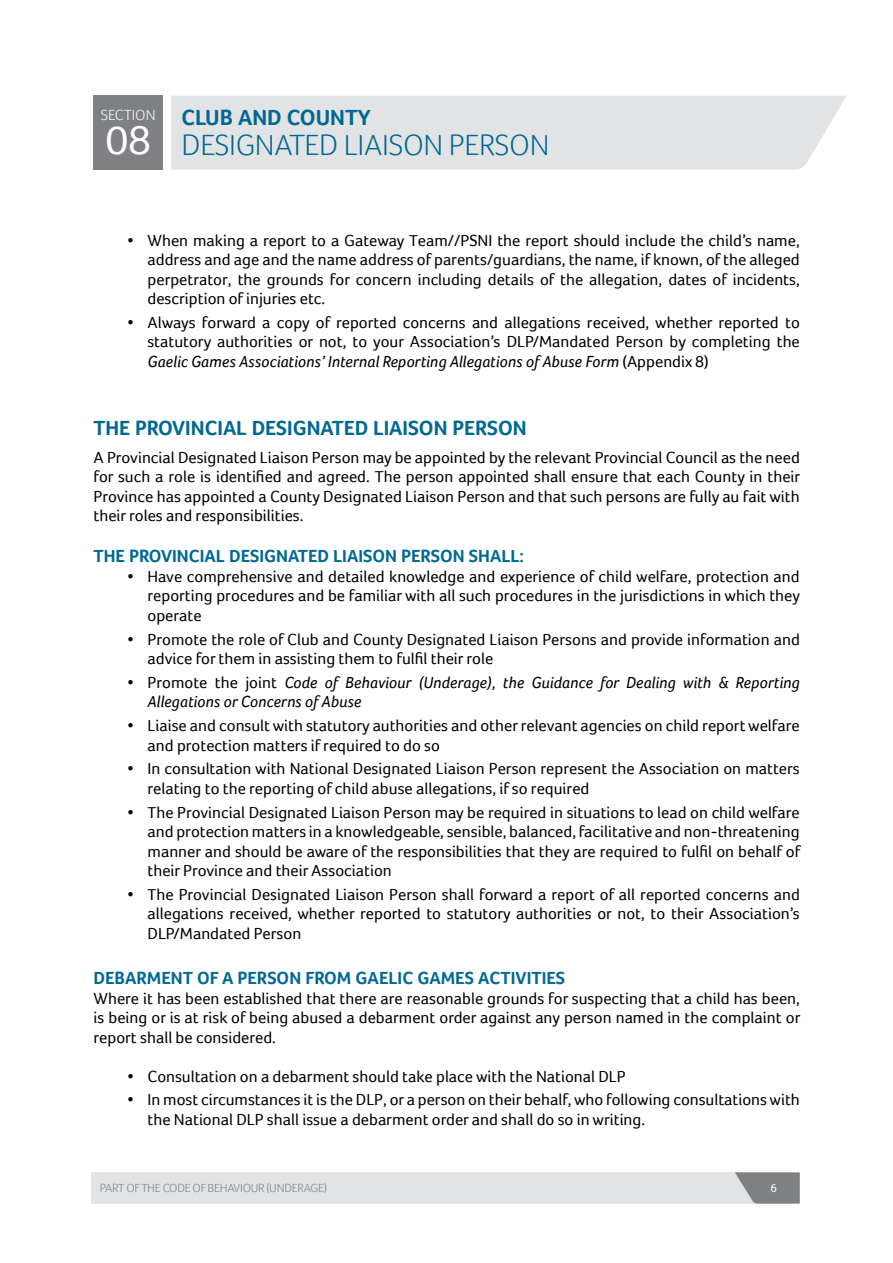
<style>
.page{position:relative;width:893px;height:1263px;background:#fff}
.page>*{position:absolute;margin:0;border:0;box-sizing:border-box;transform-origin:0 0}
.t1{font:42px "Foco";color:#fff}
.t2{font:300 30px "Foco";letter-spacing:-.01em;color:#006892}
.t3{font:700 22.5px "Foco";color:#006892}
.t4{font:700 21px "Foco";color:#006892}
.t5{font:700 18px "Foco";color:#006892}
.t6{font:16.5px/19.5px "Foco";color:#000;text-align:justify}
.t7{font:italic 16.5px/19.5px "Foco";color:#000}
.t8{font:300 15px "Foco";color:#fff}
.t9{font:300 12px "Foco";letter-spacing:-.02em;color:#7e8083}
.t10{font:12px "Foco";color:#fff}
.s1{font-style:italic}
.s2{font-style:normal}
</style>
<div class="page">
<div style="left:171px;top:96px;width:675px;height:74px;background:#e2e3e4"></div>
<div style="left:91px;top:1172px;width:704px;height:31px;background:#e2e3e4"></div>
<svg style="left:735px;top:1172px;width:65px;height:31px;background:#8e8f92"></svg>
<div style="left:94px;top:96px;width:69px;height:74px;background:#7e8083"></div>
<p class="t8" style="left:101px;top:105px;width:56px">SECTION</p>
<h1 class="t1" style="left:105px;top:115px;width:47px">08</h1>
<h3 class="t3" style="left:181px;top:104px;width:191px">CLUB AND COUNTY</h3>
<h2 class="t2" style="left:181px;top:125px;width:370px">DESIGNATED LIAISON PERSON</h2>
<p class="t6" style="left:148px;top:230px;width:654px;text-indent:-20px">• When making a report to a Gateway Team//PSNI the report should include the child’s name, address and age and the name address of parents/guardians, the name, if known, of the alleged perpetrator, the grounds for concern including details of the allegation, dates of incidents, description of injuries etc.</p>
<p class="t6" style="left:148px;top:312px;width:654px;text-indent:-20px">• Always forward a copy of reported concerns and allegations received, whether reported to statutory authorities or not, to your Association’s DLP/Mandated Person by completing the <span class="s1">Gaelic Games Associations’ Internal Reporting Allegations of Abuse Form</span> (Appendix 8)</p>
<p class="t4" style="left:94px;top:415px;width:435px">THE PROVINCIAL DESIGNATED LIAISON PERSON</p>
<p class="t6" style="left:94px;top:447px;width:708px">A Provincial Designated Liaison Person may be appointed by the relevant Provincial Council as the need for such a role is identified and agreed. The person appointed shall ensure that each County in their Province has appointed a County Designated Liaison Person and that such persons are fully au fait with their roles and responsibilities.</p>
<p class="t5" style="left:94px;top:546px;width:432px">THE PROVINCIAL DESIGNATED LIAISON PERSON SHALL:</p>
<p class="t6" style="left:148px;top:566px;width:654px;text-indent:-20px">• Have comprehensive and detailed knowledge and experience of child welfare, protection and reporting procedures and be familiar with all such procedures in the jurisdictions in which they operate</p>
<p class="t6" style="left:148px;top:629px;width:654px;text-indent:-20px">• Promote the role of Club and County Designated Liaison Persons and provide information and advice for them in assisting them to fulfil their role</p>
<p class="t7" style="left:148px;top:672px;width:654px;text-indent:-20px"><span class="s2">• Promote the joint</span> Code of Behaviour (Underage), the Guidance for Dealing with &amp; Reporting<br>Allegations or Concerns of Abuse</p>
<p class="t6" style="left:148px;top:716px;width:654px;text-indent:-20px">• Liaise and consult with statutory authorities and other relevant agencies on child report welfare and protection matters if required to do so</p>
<p class="t6" style="left:148px;top:759px;width:654px;text-indent:-20px">• In consultation with National Designated Liaison Person represent the Association on matters relating to the reporting of child abuse allegations, if so required</p>
<p class="t6" style="left:148px;top:802px;width:654px;text-indent:-20px">• The Provincial Designated Liaison Person may be required in situations to lead on child welfare and protection matters in a knowledgeable, sensible, balanced, facilitative and non-threatening manner and should be aware of the responsibilities that they are required to fulfil on behalf of their Province and their Association</p>
<p class="t6" style="left:148px;top:884px;width:654px;text-indent:-20px">• The Provincial Designated Liaison Person shall forward a report of all reported concerns and allegations received, whether reported to statutory authorities or not, to their Association’s DLP/Mandated Person</p>
<p class="t5" style="left:94px;top:967px;width:473px">DEBARMENT OF A PERSON FROM GAELIC GAMES ACTIVITIES</p>
<p class="t6" style="left:94px;top:988px;width:708px">Where it has been established that there are reasonable grounds for suspecting that a child has been, is being or is at risk of being abused a debarment order against any person named in the complaint or report shall be considered.</p>
<p class="t6" style="left:128px;top:1066px;width:500px">• Consultation on a debarment should take place with the National DLP</p>
<p class="t6" style="left:148px;top:1090px;width:654px;text-indent:-20px">• In most circumstances it is the DLP, or a person on their behalf, who following consultations with the National DLP shall issue a debarment order and shall do so in writing.</p>
<p class="t9" style="left:100px;top:1180px;width:228px">PART OF THE CODE OF BEHAVIOUR (UNDERAGE)</p>
<p class="t10" style="left:770px;top:1181px;width:8px">6</p>
</div>
